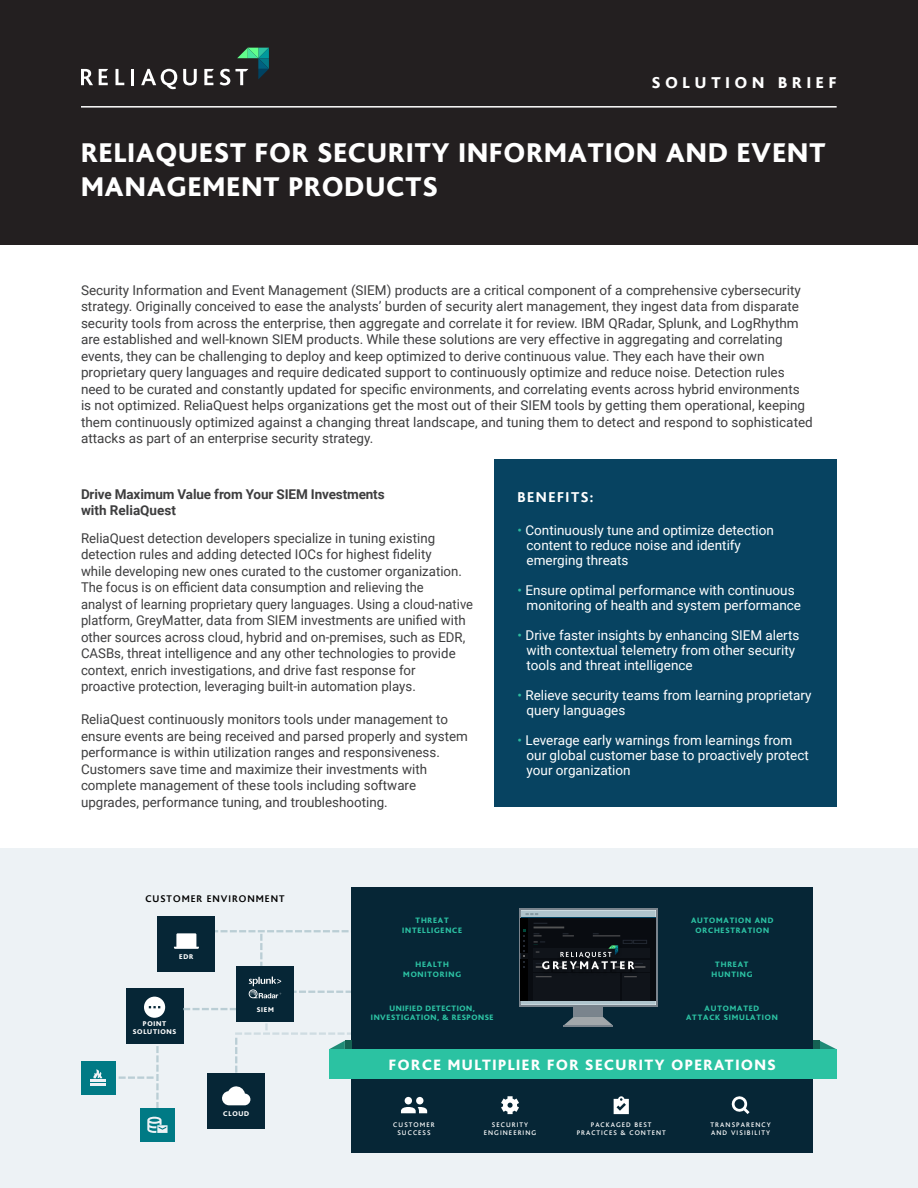
<style>
.page{position:relative;width:918px;height:1188px;background:#fff}
.page>*{position:absolute;margin:0;border:0;box-sizing:border-box;transform-origin:0 0}
.t1{font:800 28.5px/34.5px "Bliss";letter-spacing:.04em;color:#fff}
.t2{font:800 16.5px "Bliss";letter-spacing:.3em;color:#fff}
.t3{font:800 15.75px "Bliss";letter-spacing:.1em;color:#fff}
.t4{font:800 15px "Bliss";letter-spacing:.1em;color:#fff}
.t5{font:13.5px/16.5px "Roboto";color:#3e3e3f}
.t6{font:13.5px/15px "Roboto";color:#fff}
.t7{font:700 13.5px/16.5px "Roboto";letter-spacing:-.01em;color:#3e3e3f}
.t8{font:700 10.2px "Bliss";letter-spacing:.1em;color:#000}
.t9{font:800 8.25px/9.9px "Bliss";letter-spacing:.1em;color:#2cc2a3;text-align:center}
.t10{font:800 8.25px/9.9px "Bliss";letter-spacing:.07em;color:#2cc2a3;text-align:center}
.t11{font:800 7.2px/7.9px "Bliss";letter-spacing:.1em;color:#fff;text-align:center}
.t12{font:500 7.05px/8.4px "Bliss";letter-spacing:.155em;color:#fff;text-align:center}
.s1{color:#2dbca0}
</style>
<div class="page">
<div style="left:0;top:0;width:918px;height:244px;background:#231f20"></div>
<div style="left:0;top:849px;width:918px;height:339px;background:#edf2f5"></div>
<div style="left:352px;top:887px;width:461px;height:266px;background:#062636"></div>
<svg style="left:118px;top:1046px;width:41px;height:63px"></svg>
<svg style="left:215px;top:930px;width:137px;height:36px"></svg>
<svg style="left:819px;top:1041px;width:17px;height:8px"></svg>
<div style="left:813px;top:1041px;width:6px;height:8px;background:#156253"></div>
<div style="left:329px;top:1049px;width:508px;height:30px;background:#2bc2a2"></div>
<div style="left:126px;top:989px;width:57px;height:55px;background:#062636"></div>
<div style="left:140px;top:1109px;width:35px;height:33px;background:#007a85"></div>
<svg style="left:183px;top:1008px;width:53px;height:2px"></svg>
<div style="left:158px;top:917px;width:57px;height:55px;background:#062636"></div>
<div style="left:208px;top:1073px;width:57px;height:55px;background:#062636"></div>
<svg style="left:174px;top:933px;width:25px;height:16px"></svg>
<div style="left:236px;top:966px;width:57px;height:55px;background:#062636"></div>
<div style="left:519px;top:909px;width:139px;height:98px;background:linear-gradient(to right,#7a848d,#7a848d)"></div>
<svg style="left:521px;top:910px;width:135px;height:95px;fill:#afc4cc"></svg>
<svg style="left:525px;top:913px;width:13px;height:2px"></svg>
<div style="left:574px;top:1007px;width:29px;height:10px;background:#7a848d"></div>
<svg style="left:564px;top:1017px;width:48px;height:8px"></svg>
<hr style="left:564px;top:1025px;width:49px;height:2px;background:#7a848d">
<svg style="left:521px;top:918px;width:135px;height:82px;fill:#090f13"></svg>
<img style="left:539px;top:969px;width:99px;height:7px">
<svg style="left:534px;top:933px;width:113px;height:36px"></svg>
<svg style="left:144px;top:997px;width:21px;height:21px"></svg>
<svg style="left:147px;top:1117px;width:21px;height:16px"></svg>
<div style="left:81px;top:1061px;width:34px;height:33px;background:#007a85"></div>
<svg style="left:501px;top:1096px;width:18px;height:18px"></svg>
<svg style="left:614px;top:1096px;width:15px;height:18px"></svg>
<svg style="left:731px;top:1096px;width:19px;height:18px"></svg>
<svg style="left:90px;top:1069px;width:16px;height:17px"></svg>
<svg style="left:249px;top:977px;width:103px;height:21px"></svg>
<svg style="left:222px;top:1023px;width:206px;height:90px"></svg>
<svg style="left:81px;top:69px;width:12px;height:16px"></svg>
<svg style="left:116px;top:69px;width:8px;height:16px"></svg>
<hr style="left:131px;top:69px;width:3px;height:16px;background:#fff">
<svg style="left:141px;top:69px;width:36px;height:20px"></svg>
<svg style="left:183px;top:69px;width:14px;height:16px"></svg>
<svg style="left:204px;top:69px;width:10px;height:16px"></svg>
<svg style="left:99px;top:69px;width:9px;height:16px"></svg>
<svg style="left:220px;top:48px;width:49px;height:37px"></svg>
<hr style="left:81px;top:106px;width:756px;height:2px;background:#fff">
<div style="left:495px;top:459px;width:342px;height:348px;background:#074361"></div>
<p class="t2" style="left:652px;top:74px;width:186px">SOLUTION BRIEF</p>
<p class="t1" style="left:81px;top:136px;width:746px">RELIAQUEST FOR SECURITY INFORMATION AND EVENT<br>MANAGEMENT PRODUCTS</p>
<p class="t5" style="left:81px;top:281px;width:733px">Security Information and Event Management (SIEM) products are a critical component of a comprehensive cybersecurity strategy. Originally conceived to ease the analysts’ burden of security alert management, they ingest data from disparate security tools from across the enterprise, then aggregate and correlate it for review. IBM QRadar, Splunk, and LogRhythm are established and well-known SIEM products. While these solutions are very effective in aggregating and correlating events, they can be challenging to deploy and keep optimized to derive continuous value. They each have their own proprietary query languages and require dedicated support to continuously optimize and reduce noise. Detection rules need to be curated and constantly updated for specific environments, and correlating events across hybrid environments is not optimized. ReliaQuest helps organizations get the most out of their SIEM tools by getting them operational, keeping them continuously optimized against a changing threat landscape, and tuning them to detect and respond to sophisticated attacks as part of an enterprise security strategy.</p>
<p class="t7" style="left:81px;top:485px;width:305px">Drive Maximum Value from Your SIEM Investments with ReliaQuest</p>
<p class="t5" style="left:81px;top:529px;width:394px">ReliaQuest detection developers specialize in tuning existing detection rules and adding detected IOCs for highest fidelity<br>while developing new ones curated to the customer organization.<br>The focus is on efficient data consumption and relieving the<br>analyst of learning proprietary query languages. Using a cloud-native platform, GreyMatter, data from SIEM investments are unified with other sources across cloud, hybrid and on-premises, such as EDR, CASBs, threat intelligence and any other technologies to provide context, enrich investigations, and drive fast response for proactive protection, leveraging built-in automation plays.</p>
<p class="t5" style="left:81px;top:711px;width:389px">ReliaQuest continuously monitors tools under management to ensure events are being received and parsed properly and system performance is within utilization ranges and responsiveness.<br>Customers save time and maximize their investments with complete management of these tools including software upgrades, performance tuning, and troubleshooting.</p>
<p class="t8" style="left:145px;top:893px;width:141px">CUSTOMER ENVIRONMENT</p>
<p class="t11" style="left:179px;top:952px;width:16px">EDR</p>
<p class="t9" style="left:402px;top:915px;width:61px">THREAT<br>INTELLIGENCE</p>
<p class="t9" style="left:403px;top:959px;width:59px">HEALTH<br>MONITORING</p>
<p class="t4" style="left:518px;top:489px;width:77px">BENEFITS:</p>
<p class="t6" style="left:527px;top:522px;width:249px;text-indent:-9px"><span class="s1">•</span> Continuously tune and optimize detection content to reduce noise and identify emerging threats</p>
<p class="t6" style="left:527px;top:582px;width:276px;text-indent:-9px"><span class="s1">•</span> Ensure optimal performance with continuous monitoring of health and system performance</p>
<p class="t6" style="left:527px;top:627px;width:274px;text-indent:-9px"><span class="s1">•</span> Drive faster insights by enhancing SIEM alerts with contextual telemetry from other security tools and threat intelligence</p>
<p class="t6" style="left:527px;top:687px;width:287px;text-indent:-9px"><span class="s1">•</span> Relieve security teams from learning proprietary query languages</p>
<p class="t6" style="left:527px;top:732px;width:284px;text-indent:-9px"><span class="s1">•</span> Leverage early warnings from learnings from our global customer base to proactively protect your organization</p>
<p class="t9" style="left:691px;top:915px;width:84px">AUTOMATION AND<br>ORCHESTRATION</p>
<p class="t9" style="left:711px;top:959px;width:42px">THREAT<br>HUNTING</p>
<p class="t11" style="left:133px;top:1020px;width:45px">POINT<br>SOLUTIONS</p>
<p class="t11" style="left:257px;top:1006px;width:19px">SIEM</p>
<p class="t11" style="left:223px;top:1110px;width:28px">CLOUD</p>
<p class="t10" style="left:371px;top:1003px;width:124px">UNIFIED DETECTION,<br>INVESTIGATION, &amp; RESPONSE</p>
<p class="t9" style="left:686px;top:1003px;width:93px">AUTOMATED<br>ATTACK SIMULATION</p>
<p class="t3" style="left:389px;top:1056px;width:388px">FORCE MULTIPLIER FOR SECURITY OPERATIONS</p>
<p class="t12" style="left:393px;top:1120px;width:43px">CUSTOMER<br>SUCCESS</p>
<p class="t12" style="left:710px;top:1120px;width:62px;text-align:left">TRANSPARENCY<br>AND VISIBILITY</p>
<p class="t12" style="left:484px;top:1120px;width:54px">SECURITY<br>ENGINEERING</p>
<p class="t12" style="left:577px;top:1120px;width:91px">PACKAGED BEST<br>PRACTICES &amp; CONTENT</p>
</div>
